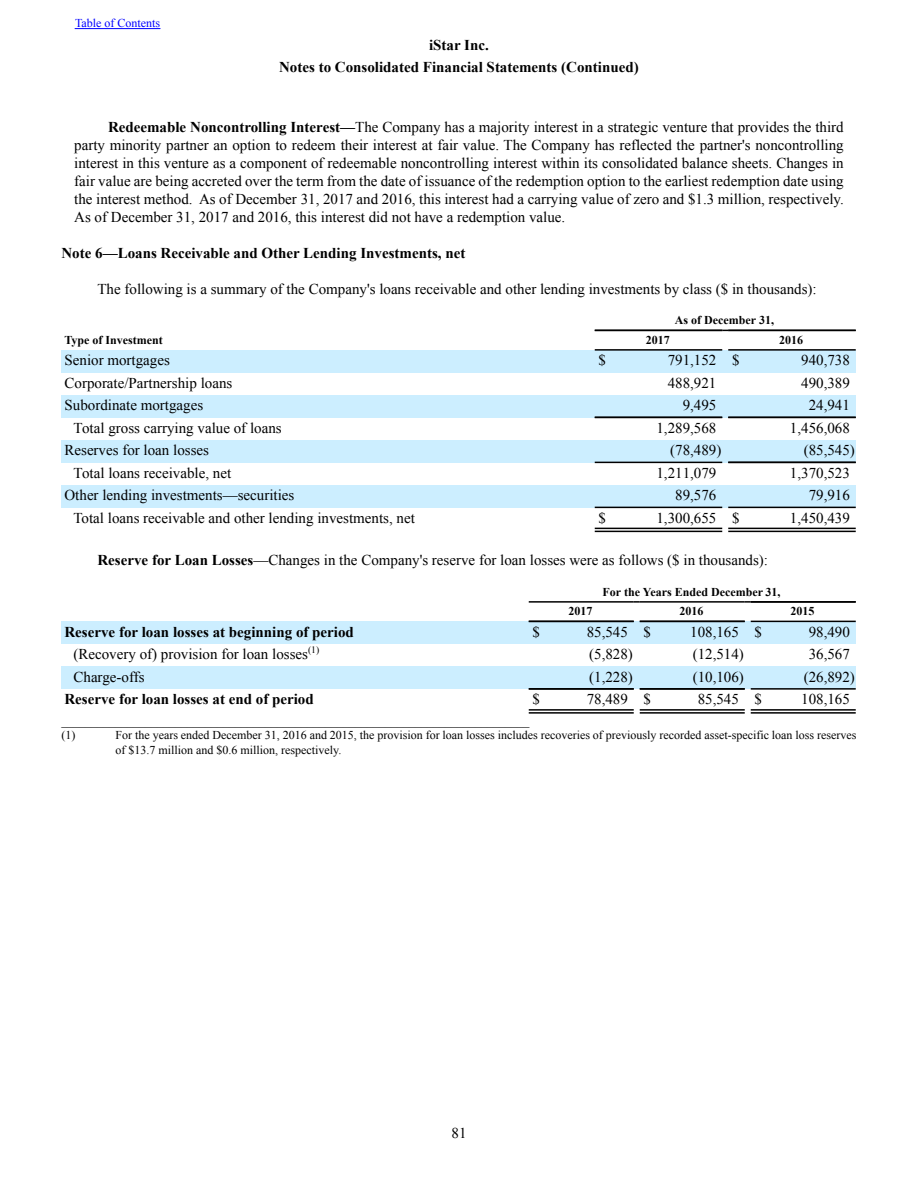
<style>
.page{position:relative;width:918px;height:1188px;background:#fff}
.page>*{position:absolute;margin:0;border:0;box-sizing:border-box;transform-origin:0 0}
.t1{font:15px/18px "Times New Roman";color:#000;text-align:justify}
.t2{font:700 15px/22.5px "Times New Roman";color:#000;text-align:center}
.t3{font:12px/14.4px "Times New Roman";color:#000}
.t4{font:700 12px "Times New Roman";color:#000}
.t5{font:12px "Times New Roman";color:#00f}
.t6{font:9.75px "Times New Roman";color:#000}
.s1{font-weight:700}
</style>
<div class="page">
<hr style="left:75px;top:28px;width:85px;height:1px;background:#00f">
<div style="left:61px;top:350px;width:534px;height:22px;background:#cef"></div>
<div style="left:595px;top:350px;width:127px;height:22px;background:#cef"></div>
<div style="left:722px;top:350px;width:6px;height:22px;background:#cef"></div>
<div style="left:728px;top:350px;width:128px;height:22px;background:#cef"></div>
<div style="left:61px;top:395px;width:534px;height:22px;background:#cef"></div>
<div style="left:595px;top:395px;width:127px;height:22px;background:#cef"></div>
<div style="left:722px;top:395px;width:6px;height:22px;background:#cef"></div>
<div style="left:728px;top:395px;width:128px;height:22px;background:#cef"></div>
<div style="left:61px;top:440px;width:534px;height:22px;background:#cef"></div>
<div style="left:595px;top:440px;width:127px;height:22px;background:#cef"></div>
<div style="left:722px;top:440px;width:6px;height:22px;background:#cef"></div>
<div style="left:728px;top:440px;width:128px;height:22px;background:#cef"></div>
<div style="left:61px;top:485px;width:534px;height:22px;background:#cef"></div>
<div style="left:595px;top:485px;width:127px;height:22px;background:#cef"></div>
<div style="left:722px;top:485px;width:6px;height:22px;background:#cef"></div>
<div style="left:728px;top:485px;width:128px;height:22px;background:#cef"></div>
<hr style="left:595px;top:330px;width:127px;height:1px;background:#000">
<hr style="left:595px;top:349px;width:127px;height:2px;background:#000">
<hr style="left:728px;top:330px;width:128px;height:1px;background:#000">
<hr style="left:728px;top:349px;width:128px;height:2px;background:#000">
<hr style="left:595px;top:417px;width:127px;height:1px;background:#000">
<hr style="left:728px;top:417px;width:128px;height:1px;background:#000">
<hr style="left:595px;top:462px;width:127px;height:1px;background:#000">
<hr style="left:728px;top:462px;width:128px;height:1px;background:#000">
<hr style="left:595px;top:507px;width:127px;height:1px;background:#000">
<hr style="left:595px;top:528px;width:127px;height:1px;background:#000">
<hr style="left:595px;top:531px;width:127px;height:1px;background:#000">
<hr style="left:728px;top:507px;width:128px;height:1px;background:#000">
<hr style="left:728px;top:528px;width:128px;height:1px;background:#000">
<hr style="left:728px;top:531px;width:128px;height:1px;background:#000">
<div style="left:61px;top:621px;width:468px;height:23px;background:#cef"></div>
<div style="left:529px;top:621px;width:105px;height:23px;background:#cef"></div>
<div style="left:634px;top:621px;width:6px;height:23px;background:#cef"></div>
<div style="left:640px;top:621px;width:105px;height:23px;background:#cef"></div>
<div style="left:745px;top:621px;width:6px;height:23px;background:#cef"></div>
<div style="left:751px;top:621px;width:105px;height:23px;background:#cef"></div>
<div style="left:61px;top:666px;width:468px;height:23px;background:#cef"></div>
<div style="left:529px;top:666px;width:105px;height:23px;background:#cef"></div>
<div style="left:634px;top:666px;width:6px;height:23px;background:#cef"></div>
<div style="left:640px;top:666px;width:105px;height:23px;background:#cef"></div>
<div style="left:745px;top:666px;width:6px;height:23px;background:#cef"></div>
<div style="left:751px;top:666px;width:105px;height:23px;background:#cef"></div>
<hr style="left:529px;top:601px;width:105px;height:2px;background:#000">
<svg style="left:634px;top:601px;width:6px;height:2px"></svg>
<hr style="left:640px;top:601px;width:105px;height:2px;background:#000">
<svg style="left:745px;top:601px;width:6px;height:2px"></svg>
<hr style="left:751px;top:601px;width:105px;height:2px;background:#000">
<hr style="left:751px;top:621px;width:105px;height:1px;background:#000">
<hr style="left:529px;top:621px;width:105px;height:1px;background:#000">
<hr style="left:640px;top:621px;width:105px;height:1px;background:#000">
<hr style="left:529px;top:688px;width:105px;height:2px;background:#000">
<hr style="left:529px;top:709px;width:105px;height:2px;background:#000">
<hr style="left:529px;top:712px;width:105px;height:2px;background:#000">
<hr style="left:640px;top:688px;width:105px;height:2px;background:#000">
<hr style="left:640px;top:709px;width:105px;height:2px;background:#000">
<hr style="left:640px;top:712px;width:105px;height:2px;background:#000">
<hr style="left:751px;top:688px;width:105px;height:2px;background:#000">
<hr style="left:751px;top:709px;width:105px;height:2px;background:#000">
<hr style="left:751px;top:712px;width:105px;height:2px;background:#000">
<p class="t5" style="left:75px;top:16px;width:87px">Table of Contents</p>
<p class="t2" style="left:279px;top:33px;width:361px">iStar Inc.<br>Notes to Consolidated Financial Statements (Continued)</p>
<p class="t1" style="left:74px;top:118px;width:771px;text-indent:34px"><span class="s1">Redeemable Noncontrolling Interest—</span>The Company has a majority interest in a strategic venture that provides the third party minority partner an option to redeem their interest at fair value. The Company has reflected the partner's noncontrolling interest in this venture as a component of redeemable noncontrolling interest within its consolidated balance sheets. Changes in fair value are being accreted over the term from the date of issuance of the redemption option to the earliest redemption date using the interest method. As of December 31, 2017 and 2016, this interest had a carrying value of zero and $1.3 million, respectively.<br>As of December 31, 2017 and 2016, this interest did not have a redemption value.</p>
<p class="t2" style="left:62px;top:241px;width:405px">Note 6—Loans Receivable and Other Lending Investments, net</p>
<p class="t1" style="left:98px;top:280px;width:721px">The following is a summary of the Company's loans receivable and other lending investments by class ($ in thousands):</p>
<p class="t4" style="left:675px;top:313px;width:101px">As of December 31,</p>
<p class="t4" style="left:64px;top:333px;width:100px">Type of Investment</p>
<p class="t4" style="left:646px;top:333px;width:25px">2017</p>
<p class="t4" style="left:779px;top:333px;width:25px">2016</p>
<p class="t1" style="left:64px;top:351px;width:107px">Senior mortgages</p>
<p class="t1" style="left:598px;top:351px;width:9px">$</p>
<p class="t1" style="left:668px;top:351px;width:73px">791,152 $</p>
<p class="t1" style="left:801px;top:351px;width:50px">940,738</p>
<p class="t1" style="left:64px;top:374px;width:169px">Corporate/Partnership loans</p>
<p class="t1" style="left:668px;top:374px;width:50px">488,921</p>
<p class="t1" style="left:801px;top:374px;width:50px">490,389</p>
<p class="t1" style="left:64px;top:396px;width:140px">Subordinate mortgages</p>
<p class="t1" style="left:683px;top:396px;width:35px">9,495</p>
<p class="t1" style="left:809px;top:396px;width:43px">24,941</p>
<p class="t1" style="left:74px;top:419px;width:210px">Total gross carrying value of loans</p>
<p class="t1" style="left:656px;top:419px;width:61px">1,289,568</p>
<p class="t1" style="left:790px;top:419px;width:61px">1,456,068</p>
<p class="t1" style="left:64px;top:441px;width:146px">Reserves for loan losses</p>
<p class="t1" style="left:670px;top:441px;width:53px">(78,489)</p>
<p class="t1" style="left:804px;top:441px;width:53px">(85,545)</p>
<p class="t1" style="left:74px;top:464px;width:159px">Total loans receivable, net</p>
<p class="t1" style="left:656px;top:464px;width:61px">1,211,079</p>
<p class="t1" style="left:790px;top:464px;width:61px">1,370,523</p>
<p class="t1" style="left:64px;top:486px;width:231px">Other lending investments—securities</p>
<p class="t1" style="left:675px;top:486px;width:43px">89,576</p>
<p class="t1" style="left:809px;top:486px;width:43px">79,916</p>
<p class="t1" style="left:74px;top:509px;width:343px">Total loans receivable and other lending investments, net</p>
<p class="t1" style="left:598px;top:509px;width:9px">$</p>
<p class="t1" style="left:656px;top:509px;width:85px">1,300,655 $</p>
<p class="t1" style="left:790px;top:509px;width:61px">1,450,439</p>
<p class="t1" style="left:98px;top:551px;width:672px"><span class="s1">Reserve for Loan Losses</span>—Changes in the Company's reserve for loan losses were as follows ($ in thousands):</p>
<p class="t4" style="left:603px;top:585px;width:179px">For the Years Ended December 31,</p>
<p class="t4" style="left:568px;top:604px;width:25px">2017</p>
<p class="t4" style="left:680px;top:604px;width:25px">2016</p>
<p class="t4" style="left:790px;top:604px;width:25px">2015</p>
<p class="t2" style="left:64px;top:621px;width:291px">Reserve for loan losses at beginning of period</p>
<p class="t1" style="left:532px;top:623px;width:9px">$</p>
<p class="t1" style="left:587px;top:623px;width:66px">85,545 $</p>
<p class="t1" style="left:690px;top:623px;width:73px">108,165 $</p>
<p class="t1" style="left:809px;top:623px;width:43px">98,490</p>
<p class="t1" style="left:74px;top:645px;width:236px">(Recovery of) provision for loan losses</p>
<p class="t6" style="left:308px;top:644px;width:13px">(1)</p>
<p class="t1" style="left:589px;top:645px;width:45px">(5,828)</p>
<p class="t1" style="left:693px;top:645px;width:53px">(12,514)</p>
<p class="t1" style="left:809px;top:645px;width:43px">36,567</p>
<p class="t1" style="left:74px;top:668px;width:73px">Charge-offs</p>
<p class="t1" style="left:589px;top:668px;width:45px">(1,228)</p>
<p class="t1" style="left:693px;top:668px;width:53px">(10,106)</p>
<p class="t1" style="left:804px;top:668px;width:53px">(26,892)</p>
<p class="t2" style="left:64px;top:688px;width:251px">Reserve for loan losses at end of period</p>
<p class="t1" style="left:532px;top:690px;width:9px">$</p>
<p class="t1" style="left:587px;top:690px;width:66px">78,489 $</p>
<p class="t1" style="left:698px;top:690px;width:66px">85,545 $</p>
<p class="t1" style="left:801px;top:690px;width:50px">108,165</p>
<p class="t3" style="left:62px;top:714px;width:469px">______________________________________________________________________________ (1)</p>
<p class="t3" style="left:116px;top:728px;width:742px">For the years ended December 31, 2016 and 2015, the provision for loan losses includes recoveries of previously recorded asset-specific loan loss reserves of $13.7 million and $0.6 million, respectively.</p>
<p class="t1" style="left:452px;top:1124px;width:16px">81</p>
</div>
